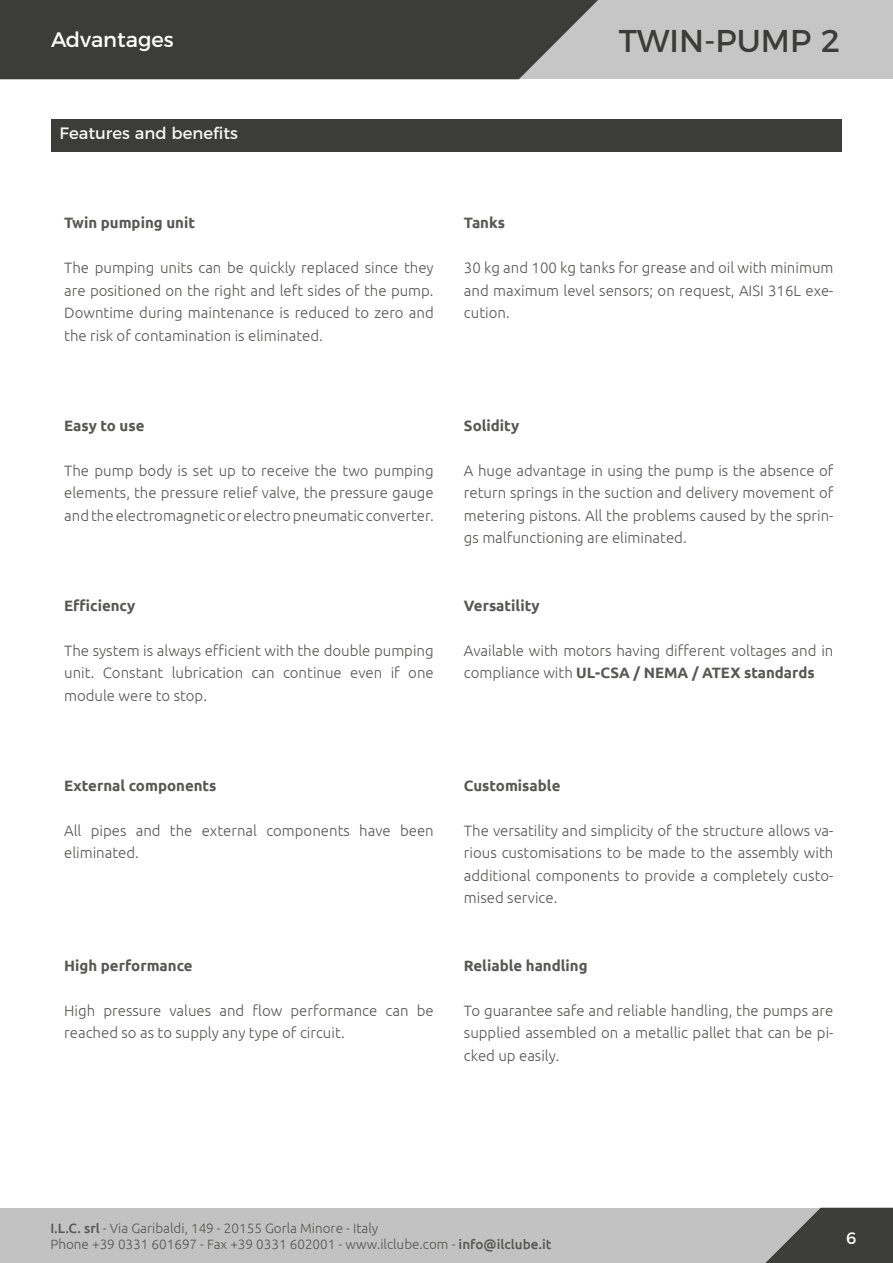
<style>
.page{position:relative;width:893px;height:1263px;background:#fff}
.page>*{position:absolute;margin:0;border:0;box-sizing:border-box;transform-origin:0 0}
.t1{font:31.5px "Montserrat";color:#3c3c3b}
.t2{font:21px "Montserrat";color:#fff}
.t3{font:16.5px "Montserrat";color:#f6f6f6}
.t4{font:16.5px "Montserrat";color:#fff}
.t5{font:300 15px/22.5px "Ubuntu";color:#575756;text-align:justify}
.t6{font:700 15px "Ubuntu";color:#575756}
.t7{font:300 13.5px/16.2px "Ubuntu";color:#575756}
.s1{font-weight:700}
.s2{font-weight:500}
</style>
<div class="page">
<div style="left:0;top:1208px;width:893px;height:55px;background:#c3c2c2"></div>
<div style="left:0;top:0;width:893px;height:79px;background:#c6c6c6"></div>
<div style="left:0;top:0;width:598px;height:79px;background:#3c3c3b"></div>
<svg style="left:765px;top:1208px;width:128px;height:55px"></svg>
<div style="left:51px;top:119px;width:791px;height:33px;background:#3c3c3b"></div>
<h2 class="t2" style="left:51px;top:23px;width:124px">Advantages</h2>
<h1 class="t1" style="left:619px;top:15px;width:223px">TWIN-PUMP 2</h1>
<p class="t3" style="left:60px;top:120px;width:180px">Features and benefits</p>
<p class="t6" style="left:64px;top:214px;width:132px">Twin pumping unit</p>
<p class="t5" style="left:64px;top:256px;width:371px">The pumping units can be quickly replaced since they are positioned on the right and left sides of the pump.<br>Downtime during maintenance is reduced to zero and the risk of contamination is eliminated.</p>
<p class="t6" style="left:464px;top:214px;width:43px">Tanks</p>
<p class="t5" style="left:464px;top:256px;width:371px">30 kg and 100 kg tanks for grease and oil with minimum and maximum level sensors; on request, AISI 316L exe&shy;cution.</p>
<p class="t6" style="left:64px;top:416px;width:82px">Easy to use</p>
<p class="t5" style="left:64px;top:459px;width:371px">The pump body is set up to receive the two pumping elements, the pressure relief valve, the pressure gauge and the electromagnetic or electro pneumatic converter.</p>
<p class="t6" style="left:64px;top:596px;width:73px">Efficiency</p>
<p class="t5" style="left:64px;top:639px;width:371px">The system is always efficient with the double pumping unit. Constant lubrication can continue even if one module were to stop.</p>
<p class="t6" style="left:64px;top:776px;width:154px">External components</p>
<p class="t5" style="left:64px;top:819px;width:371px">All pipes and the external components have been eliminated.</p>
<p class="t6" style="left:64px;top:956px;width:130px">High performance</p>
<p class="t5" style="left:64px;top:999px;width:371px">High pressure values and flow performance can be reached so as to supply any type of circuit.</p>
<p class="t6" style="left:464px;top:416px;width:57px">Solidity</p>
<p class="t5" style="left:464px;top:459px;width:371px">A huge advantage in using the pump is the absence of return springs in the suction and delivery movement of metering pistons. All the problems caused by the sprin&shy;gs malfunctioning are eliminated.</p>
<p class="t6" style="left:464px;top:596px;width:77px">Versatility</p>
<p class="t5" style="left:464px;top:639px;width:371px">Available with motors having different voltages and in compliance with <span class="s1">UL-CSA / NEMA / ATEX standards</span></p>
<p class="t6" style="left:464px;top:776px;width:98px">Customisable</p>
<p class="t5" style="left:464px;top:819px;width:371px">The versatility and simplicity of the structure allows va&shy;rious customisations to be made to the assembly with additional components to provide a completely custo&shy;mised service.</p>
<p class="t6" style="left:464px;top:956px;width:125px">Reliable handling</p>
<p class="t5" style="left:464px;top:999px;width:371px">To guarantee safe and reliable handling, the pumps are supplied assembled on a metallic pallet that can be pi&shy;cked up easily.</p>
<p class="t7" style="left:50px;top:1220px;width:502px"><span class="s2">I.L.C. srl</span> - Via Garibaldi, 149 - 20155 Gorla Minore - Italy<br>Phone +39 0331 601697 - Fax +39 0331 602001 - www.ilclube.com - <span class="s2">info@ilclube.it</span></p>
<p class="t4" style="left:846px;top:1225px;width:12px">6</p>
</div>
